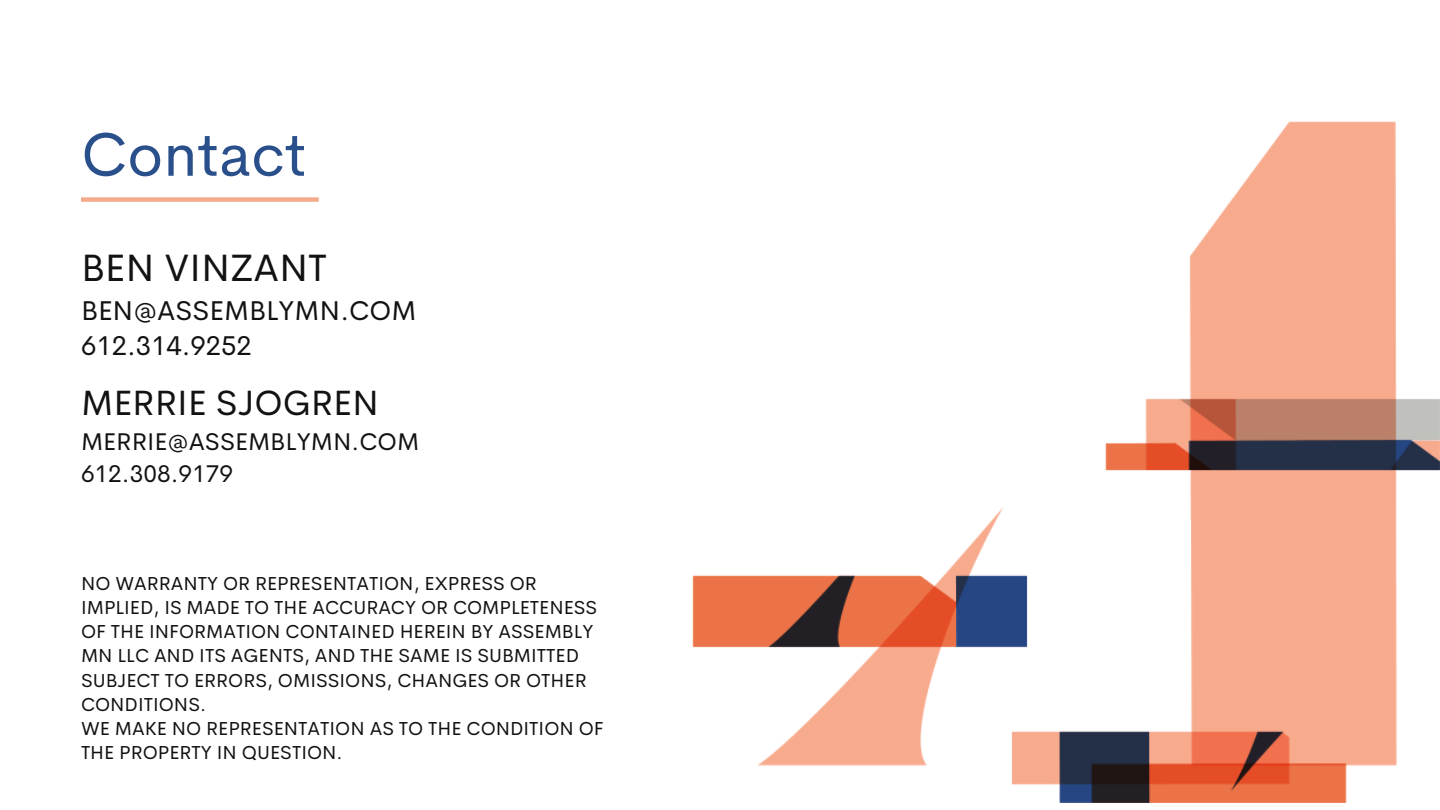
<style>
.page{position:relative;width:1440px;height:810px;background:#fff}
.page>*{position:absolute;margin:0;border:0;box-sizing:border-box;transform-origin:0 0}
.t1{font:62px "Cerebri Sans";color:#2a508c}
.t2{font:38.3px "Cerebri Sans";color:#121212}
.t3{font:35.3px "Cerebri Sans";color:#121212}
.t4{font:27.3px/35.2px "Cerebri Sans";color:#121212}
.t5{font:24.3px/31.5px "Cerebri Sans";color:#121212}
.t6{font:18.9px/24.2px "Cerebri Sans";color:#121212}
</style>
<div class="page">
<img style="left:693px;top:122px;width:747px;height:681px">
<div style="left:81px;top:197px;width:238px;height:5px;background:#f4ab8c"></div>
<h1 class="t1" style="left:81px;top:114px;width:227px">Contact</h1>
<h2 class="t2" style="left:81px;top:242px;width:248px">BEN VINZANT</h2>
<h3 class="t4" style="left:81px;top:293px;width:337px">BEN@ASSEMBLYMN.COM<br>612.314.9252</h3>
<h3 class="t3" style="left:81px;top:380px;width:300px">MERRIE SJOGREN</h3>
<p class="t5" style="left:81px;top:426px;width:340px">MERRIE@ASSEMBLYMN.COM<br>612.308.9179</p>
<p class="t6" style="left:81px;top:571px;width:524px">NO WARRANTY OR REPRESENTATION, EXPRESS OR IMPLIED, IS MADE TO THE ACCURACY OR COMPLETENESS OF THE INFORMATION CONTAINED HEREIN BY ASSEMBLY MN LLC AND ITS AGENTS, AND THE SAME IS SUBMITTED SUBJECT TO ERRORS, OMISSIONS, CHANGES OR OTHER CONDITIONS.<br>WE MAKE NO REPRESENTATION AS TO THE CONDITION OF THE PROPERTY IN QUESTION.</p>
</div>
